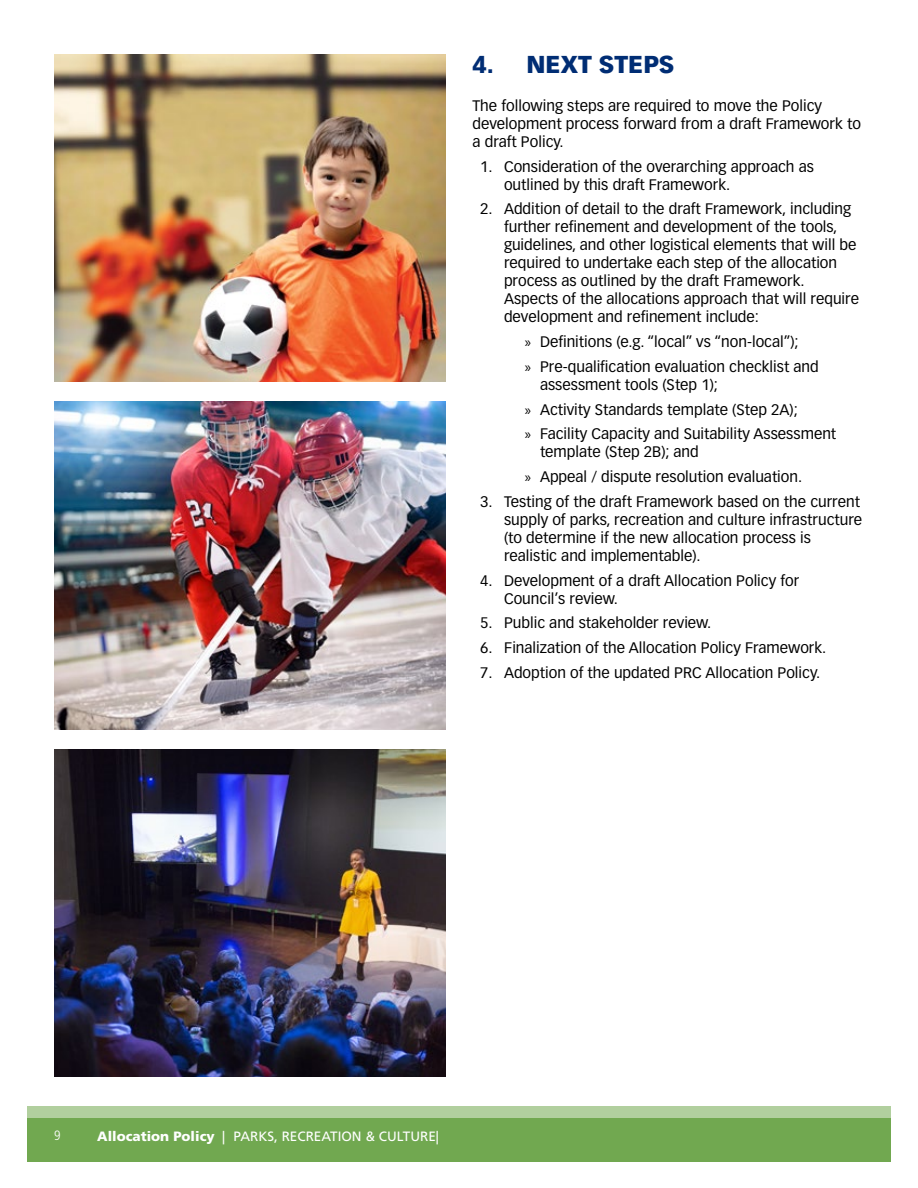
<style>
.page{position:relative;width:918px;height:1188px;background:#fff}
.page>*{position:absolute;margin:0;border:0;box-sizing:border-box;transform-origin:0 0}
.t1{font:900 24px "Vectora LT Std";color:#002d74}
.t2{font:15px/18px "Vectora LT Std";color:#000}
.t3{font:13.5px "Frutiger LT Std";color:#fff}
.t4{font:300 condensed 13.5px "Frutiger LT Std";color:#fff}
.s1{font-family:"Myriad Pro"}
.s2{font-weight:900}
</style>
<div class="page">
<svg style="left:27px;top:1106px;width:864px;height:13px;background:#accc98"></svg>
<div style="left:27px;top:1119px;width:864px;height:43px;background:#71a850"></div>
<img style="left:54px;top:749px;width:392px;height:328px">
<img style="left:54px;top:402px;width:392px;height:327px">
<img style="left:54px;top:54px;width:392px;height:327px">
<h1 class="t1" style="left:472px;top:49px;width:203px">4. NEXT STEPS</h1>
<p class="t2" style="left:472px;top:97px;width:390px">The following steps are required to move the Policy development process forward from a draft Framework to a draft Policy.</p>
<p class="t2" style="left:504px;top:157px;width:312px;text-indent:-24px">1. Consideration of the overarching approach as outlined by this draft Framework.</p>
<p class="t2" style="left:504px;top:200px;width:357px;text-indent:-24px">2. Addition of detail to the draft Framework, including further refinement and development of the tools, guidelines, and other logistical elements that will be required to undertake each step of the allocation process as outlined by the draft Framework.<br>Aspects of the allocations approach that will require development and refinement include:</p>
<p class="t2" style="left:525px;top:330px;width:295px;line-height:24.8px"><span class="s1">»</span> Definitions (e.g. “local” vs “non-local”);<br><span class="s1">»</span> Pre-qualification evaluation checklist and</p>
<p class="t2" style="left:525px;top:372px;width:313px;line-height:24.8px;text-indent:15px">assessment tools (Step 1);<br><span class="s1">»</span> Activity Standards template (Step 2A);<br><span class="s1">»</span> Facility Capacity and Suitability Assessment</p>
<p class="t2" style="left:525px;top:440px;width:279px;line-height:24.8px;text-indent:15px">template (Step 2B); and<br><span class="s1">»</span> Appeal / dispute resolution evaluation.</p>
<p class="t2" style="left:504px;top:493px;width:360px;text-indent:-24px">3. Testing of the draft Framework based on the current supply of parks, recreation and culture infrastructure (to determine if the new allocation process is realistic and implementable).</p>
<p class="t2" style="left:504px;top:571px;width:297px;text-indent:-24px">4. Development of a draft Allocation Policy for<br>Council’s review.</p>
<p class="t2" style="left:480px;top:614px;width:233px">5. Public and stakeholder review.</p>
<p class="t2" style="left:480px;top:639px;width:348px">6. Finalization of the Allocation Policy Framework.</p>
<p class="t2" style="left:480px;top:664px;width:342px">7. Adoption of the updated PRC Allocation Policy.</p>
<p class="t4" style="left:54px;top:1128px;width:8px">9</p>
<p class="t3" style="left:97px;top:1128px;width:343px"><span class="s2">Allocation Policy</span> | PARKS, RECREATION &amp; CULTURE|</p>
</div>
